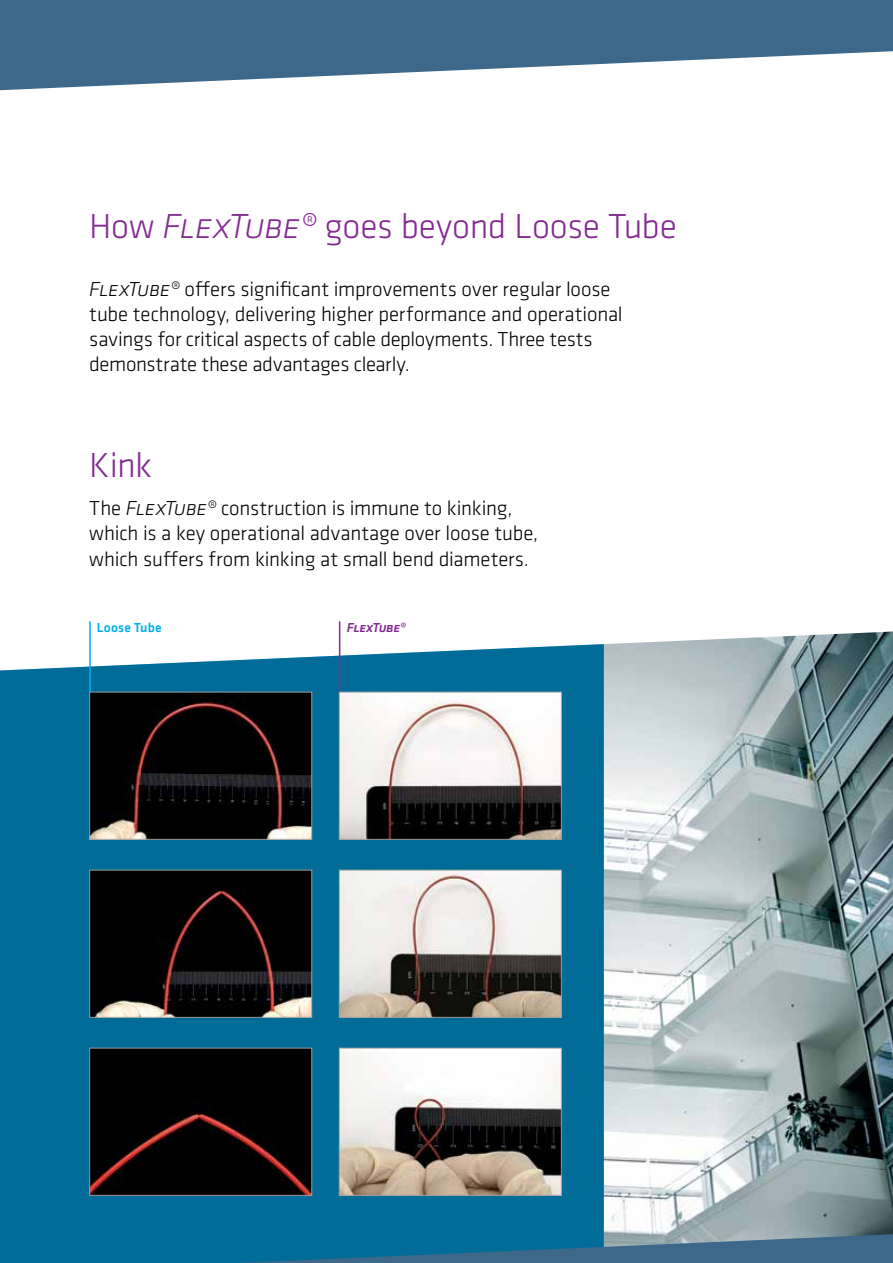
<style>
.page{position:relative;width:893px;height:1263px;background:#fff}
.page>*{position:absolute;margin:0;border:0;box-sizing:border-box;transform-origin:0 0}
.t1{font:300 36px "Klavika";letter-spacing:-.005em;color:#842b91}
.t2{font:300 21px/25.2px "Klavika";letter-spacing:-.01em;color:#000}
.t3{font:500 13.5px "Klavika";letter-spacing:.01em;color:#00aeef}
.t4{font:italic 500 13.5px "Klavika";letter-spacing:-.025em;color:#842b91}
.s1{font-style:italic}
</style>
<div class="page">
<img style="left:604px;top:631px;width:289px;height:563px">
<svg style="left:0;top:644px;width:604px;height:550px;background:#0f749d"></svg>
<svg style="left:0;top:0;width:893px;height:91px;fill:#3d688a"></svg>
<svg style="left:0;top:1194px;width:893px;height:69px;background:#2e7a9b"></svg>
<img style="left:91px;top:872px;width:219px;height:144px">
<div style="left:89px;top:870px;width:223px;height:148px;border:1px solid #9d9fa2"></div>
<img style="left:91px;top:1050px;width:219px;height:144px">
<div style="left:89px;top:1048px;width:223px;height:148px;border:1px solid #9d9fa2"></div>
<img style="left:341px;top:872px;width:219px;height:144px">
<div style="left:339px;top:870px;width:223px;height:148px;border:1px solid #9d9fa2"></div>
<img style="left:341px;top:1050px;width:219px;height:144px">
<div style="left:339px;top:1048px;width:223px;height:148px;border:1px solid #9d9fa2"></div>
<hr style="left:89px;top:621px;width:2px;height:77px;background:#00aeef">
<img style="left:91px;top:694px;width:219px;height:144px">
<div style="left:89px;top:692px;width:223px;height:148px;border:1px solid #9d9fa2"></div>
<hr style="left:339px;top:621px;width:1px;height:77px;background:#842b91">
<img style="left:341px;top:694px;width:219px;height:144px">
<div style="left:339px;top:692px;width:223px;height:148px;border:1px solid #9d9fa2"></div>
<h1 class="t1" style="left:89px;top:204px;width:589px">How <span class="s1">Flextube®</span> goes beyond Loose Tube</h1>
<p class="t2" style="left:89px;top:276px;width:535px"><span class="s1">Flextube®</span> offers significant improvements over regular loose tube technology, delivering higher performance and operational savings for critical aspects of cable deployments. Three tests demonstrate these advantages clearly.</p>
<h1 class="t1" style="left:89px;top:443px;width:64px">Kink</h1>
<p class="t2" style="left:89px;top:495px;width:451px">The <span class="s1">Flextube®</span> construction is immune to kinking, which is a key operational advantage over loose tube, which suffers from kinking at small bend diameters.</p>
<p class="t3" style="left:97px;top:618px;width:66px">Loose Tube</p>
<p class="t4" style="left:347px;top:618px;width:60px">Flextube®</p>
</div>
